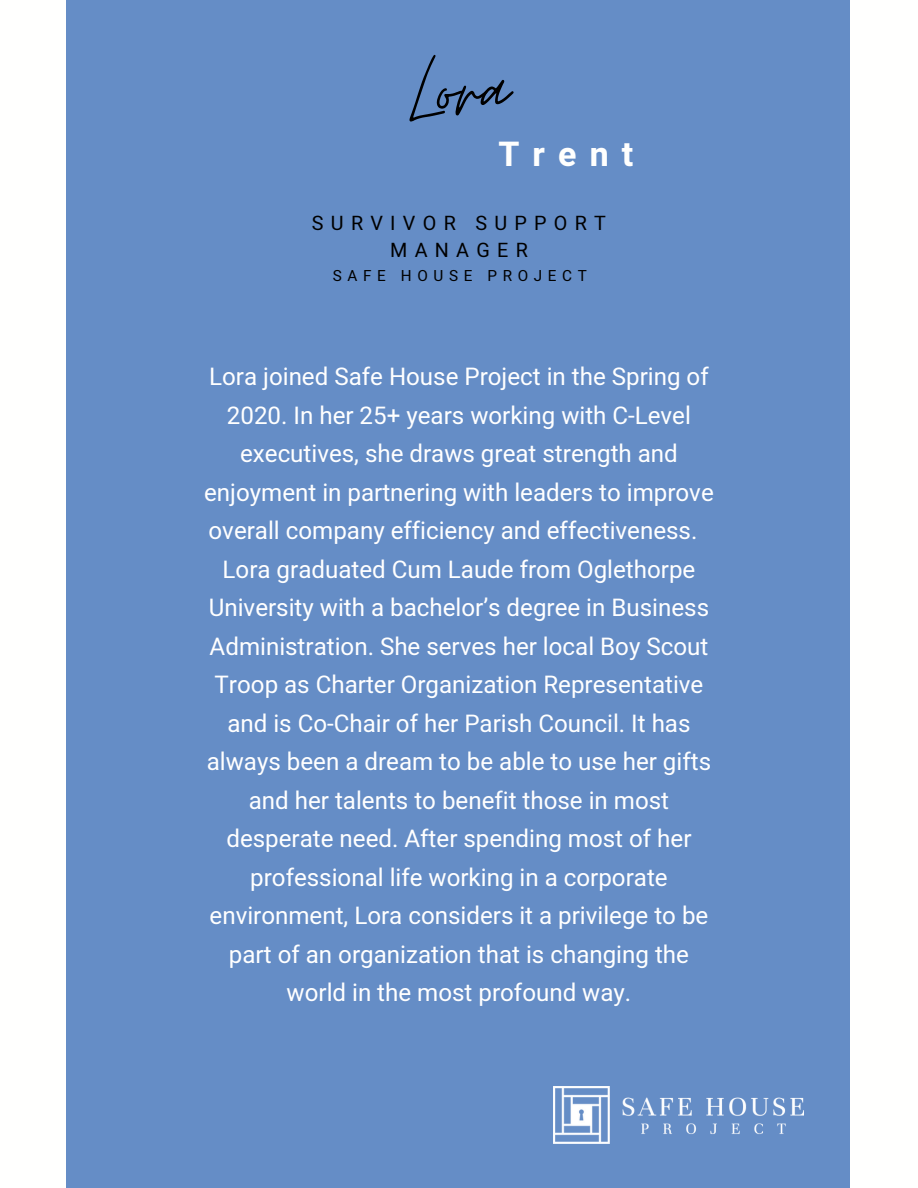
<style>
.page{position:relative;width:918px;height:1188px;background:#fff}
.page>*{position:absolute;margin:0;border:0;box-sizing:border-box;transform-origin:0 0}
.t1{font:101.1px "Moon Time";color:#000}
.t2{font:700 33.9px "Heebo";letter-spacing:.39em;color:#fffffe}
.t3{font:24.15px/38.5px "Heebo";color:#fff;text-align:center}
.t4{font:19.8px/27px "Heebo";letter-spacing:.37em;color:#000;text-align:center}
.t5{font:15.3px "Heebo";letter-spacing:.37em;color:#000}
</style>
<div class="page">
<div style="left:66px;top:0;width:784px;height:1188px;background:#658dc6"></div>
<img style="left:553px;top:1087px;width:251px;height:57px">
<h1 class="t1" style="left:409px;top:28px;width:101px">Lora</h1>
<h2 class="t2" style="left:498px;top:130px;width:136px">Trent</h2>
<p class="t4" style="left:312px;top:210px;width:296px">SURVIVOR SUPPORT<br>MANAGER</p>
<p class="t5" style="left:333px;top:265px;width:255px">SAFE HOUSE PROJECT</p>
<p class="t3" style="left:204px;top:359px;width:511px">Lora joined Safe House Project in the Spring of 2020. In her 25+ years working with C-Level executives, she draws great strength and enjoyment in partnering with leaders to improve overall company efficiency and effectiveness.<br>Lora graduated Cum Laude from Oglethorpe University with a bachelor’s degree in Business Administration. She serves her local Boy Scout Troop as Charter Organization Representative and is Co-Chair of her Parish Council. It has always been a dream to be able to use her gifts and her talents to benefit those in most desperate need. After spending most of her professional life working in a corporate environment, Lora considers it a privilege to be part of an organization that is changing the world in the most profound way.</p>
</div>
